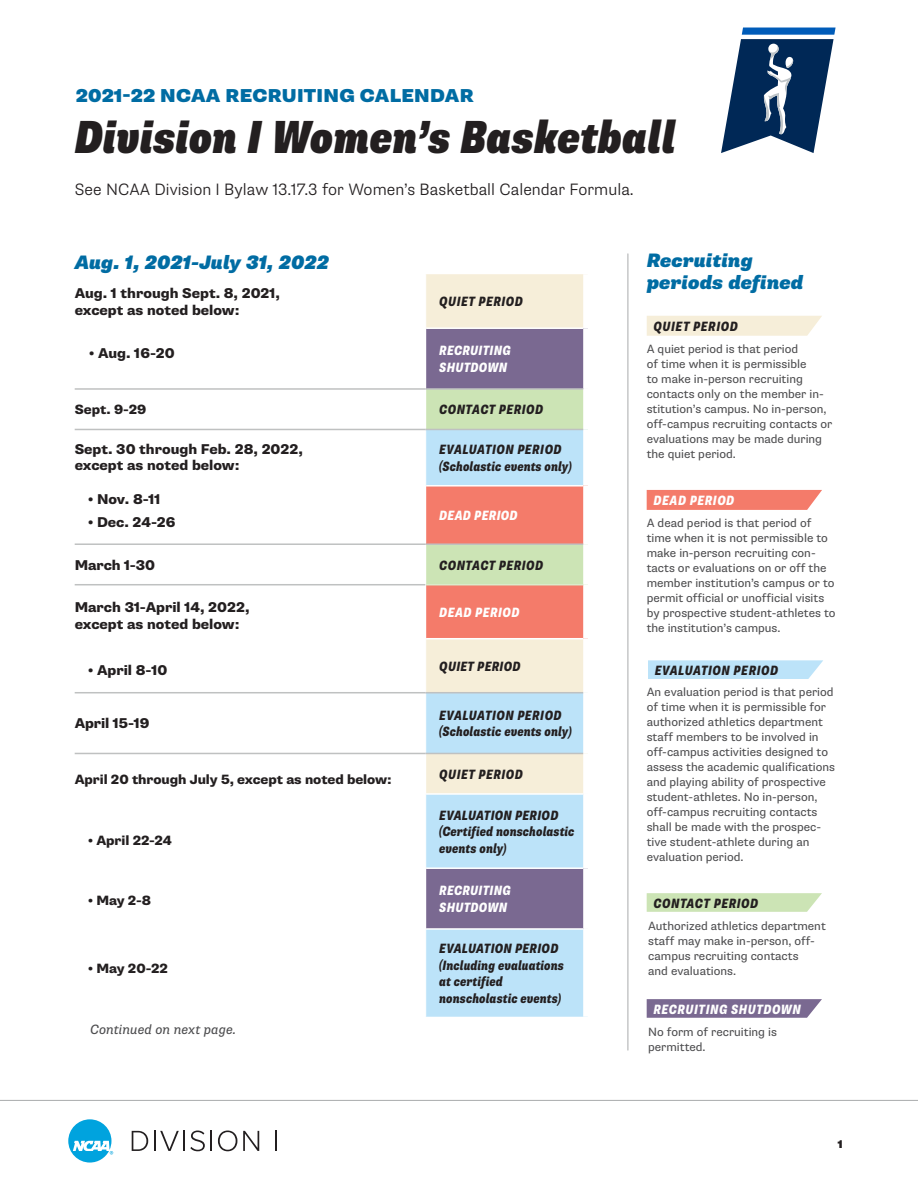
<style>
.page{position:relative;width:918px;height:1188px;background:#fff}
.page>*{position:absolute;margin:0;border:0;box-sizing:border-box;transform-origin:0 0}
.t1{font:italic 900 condensed 46.5px "Supria Sans";letter-spacing:-.005em;color:#231f20}
.t2{font:italic 900 19.5px/22.5px "Supria Sans";color:#006ca3}
.t3{font:900 18.75px "Supria Sans";letter-spacing:.015em;color:#006ca3}
.t4{font:300 16.5px "Supria Sans";letter-spacing:.005em;color:#231f20}
.t5{font:800 14.25px/16.5px "Supria Sans";color:#231f20}
.t6{font:italic 800 condensed 13.5px/16.5px "Supria Sans";letter-spacing:.005em;color:#231f20}
.t7{font:800 13.5px "Supria Sans";letter-spacing:-.005em;color:#231f20}
.t8{font:italic 800 condensed 13.5px/16.5px "Supria Sans";letter-spacing:.015em;color:#fff}
.t9{font:italic 800 condensed 13.5px "Supria Sans";letter-spacing:.03em;color:#231f20}
.t10{font:italic 800 condensed 13.5px "Supria Sans";letter-spacing:.035em;color:#231f20}
.t11{font:italic 800 condensed 13.5px "Supria Sans";letter-spacing:.035em;color:#fff}
.t12{font:italic 13.5px "Supria Sans";color:#4d4d4f}
.t13{font:12px/15px "Supria Sans";color:#4d4d4f}
.t14{font:900 11.25px "Supria Sans";color:#231f20}
</style>
<div class="page">
<div style="left:426px;top:274px;width:157px;height:53px;background:#f6eed9"></div>
<div style="left:426px;top:328px;width:162px;height:61px;background:#7a6991"></div>
<div style="left:426px;top:389px;width:162px;height:40px;background:#cce4b5"></div>
<svg style="left:426px;top:430px;width:157px;height:587px;background:#c5e4f3"></svg>
<div style="left:426px;top:486px;width:162px;height:58px;background:#f47b6a"></div>
<div style="left:426px;top:544px;width:162px;height:41px;background:#cce4b5"></div>
<div style="left:426px;top:585px;width:162px;height:54px;background:#f47b6a"></div>
<div style="left:426px;top:753px;width:162px;height:41px;background:#f6eed9"></div>
<div style="left:426px;top:868px;width:162px;height:61px;background:#7a6991"></div>
<div style="left:583px;top:328px;width:9px;height:61px;background:#fff"></div>
<div style="left:583px;top:389px;width:9px;height:40px;background:#fff"></div>
<div style="left:583px;top:486px;width:9px;height:58px;background:#fff"></div>
<div style="left:583px;top:544px;width:9px;height:41px;background:#fff"></div>
<div style="left:583px;top:585px;width:9px;height:54px;background:#fff"></div>
<div style="left:583px;top:753px;width:9px;height:41px;background:#fff"></div>
<div style="left:583px;top:868px;width:9px;height:61px;background:#fff"></div>
<hr style="left:75px;top:388px;width:351px;height:2px;background:#bfc1c1">
<hr style="left:426px;top:388px;width:157px;height:2px;background:#bfc1c1">
<hr style="left:75px;top:429px;width:351px;height:1px;background:#bfc1c1">
<hr style="left:426px;top:429px;width:157px;height:1px;background:#bfc1c1">
<hr style="left:75px;top:543px;width:351px;height:2px;background:#bfc1c1">
<hr style="left:426px;top:543px;width:157px;height:2px;background:#bfc1c1">
<hr style="left:75px;top:584px;width:350px;height:1px;background:#bfc1c1">
<hr style="left:75px;top:692px;width:351px;height:1px;background:#bfc1c1">
<hr style="left:426px;top:692px;width:157px;height:1px;background:#bfc1c1">
<hr style="left:75px;top:753px;width:351px;height:1px;background:#bfc1c1">
<hr style="left:426px;top:753px;width:157px;height:1px;background:#bfc1c1">
<hr style="left:426px;top:327px;width:157px;height:2px;background:#fff">
<hr style="left:426px;top:793px;width:157px;height:2px;background:#fff">
<hr style="left:426px;top:867px;width:157px;height:2px;background:#fff">
<hr style="left:426px;top:928px;width:157px;height:2px;background:#fff">
<hr style="left:426px;top:584px;width:157px;height:1px;background:#daebca">
<hr style="left:426px;top:485px;width:157px;height:2px;background:#fff">
<hr style="left:426px;top:638px;width:157px;height:1px;background:#fff">
<svg style="left:721px;top:27px;width:115px;height:126px"></svg>
<svg style="left:647px;top:490px;width:175px;height:20px;background:#f48170"></svg>
<svg style="left:647px;top:316px;width:175px;height:20px;background:#f6eedb"></svg>
<svg style="left:647px;top:893px;width:175px;height:19px;background:#cfe5b9"></svg>
<svg style="left:647px;top:999px;width:175px;height:19px;background:#827297"></svg>
<svg style="left:648px;top:660px;width:175px;height:19px;background:#bfe4f9"></svg>
<hr style="left:628px;top:254px;width:1px;height:796px;background:#a9abac">
<hr style="left:0;top:1100px;width:918px;height:1px;background:#a9abac">
<svg style="left:132px;top:1131px;width:16px;height:20px"></svg>
<hr style="left:154px;top:1131px;width:2px;height:20px;background:#231f20">
<svg style="left:160px;top:1131px;width:19px;height:20px"></svg>
<hr style="left:183px;top:1131px;width:2px;height:20px;background:#231f20">
<svg style="left:190px;top:1131px;width:15px;height:20px"></svg>
<hr style="left:210px;top:1131px;width:2px;height:20px;background:#231f20">
<svg style="left:218px;top:1131px;width:19px;height:20px"></svg>
<svg style="left:243px;top:1131px;width:16px;height:20px"></svg>
<hr style="left:275px;top:1131px;width:2px;height:20px;background:#231f20">
<svg style="left:68px;top:1119px;width:45px;height:44px"></svg>
<h3 class="t3" style="left:76px;top:84px;width:399px">2021-22 NCAA RECRUITING CALENDAR</h3>
<h1 class="t1" style="left:74px;top:108px;width:603px">Division I Women’s Basketball</h1>
<h3 class="t4" style="left:75px;top:180px;width:560px">See NCAA Division I Bylaw 13.17.3 for Women’s Basketball Calendar Formula.</h3>
<h2 class="t2" style="left:75px;top:252px;width:256px">Aug. 1, 2021-July 31, 2022</h2>
<p class="t5" style="left:75px;top:286px;width:207px">Aug. 1 through Sept. 8, 2021, except as noted below:</p>
<p class="t5" style="left:89px;top:346px;width:87px">• Aug. 16-20</p>
<p class="t9" style="left:439px;top:293px;width:85px">QUIET PERIOD</p>
<p class="t8" style="left:439px;top:343px;width:73px">RECRUITING<br>SHUTDOWN</p>
<p class="t7" style="left:75px;top:401px;width:73px">Sept. 9-29</p>
<p class="t9" style="left:439px;top:401px;width:106px">CONTACT PERIOD</p>
<p class="t5" style="left:75px;top:441px;width:230px">Sept. 30 through Feb. 28, 2022, except as noted below:</p>
<p class="t5" style="left:88px;top:491px;width:74px">• Nov. 8-11</p>
<p class="t5" style="left:88px;top:514px;width:89px">• Dec. 24-26</p>
<p class="t6" style="left:439px;top:442px;width:134px">EVALUATION PERIOD (Scholastic events only)</p>
<p class="t8" style="left:439px;top:508px;width:80px">DEAD PERIOD</p>
<p class="t5" style="left:75px;top:557px;width:82px">March 1-30</p>
<p class="t9" style="left:439px;top:557px;width:106px">CONTACT PERIOD</p>
<p class="t5" style="left:75px;top:600px;width:176px">March 31-April 14, 2022, except as noted below:</p>
<p class="t5" style="left:88px;top:663px;width:81px">• April 8-10</p>
<p class="t8" style="left:439px;top:604px;width:82px">DEAD PERIOD</p>
<p class="t6" style="left:439px;top:658px;width:83px">QUIET PERIOD</p>
<p class="t5" style="left:75px;top:716px;width:76px">April 15-19</p>
<p class="t6" style="left:439px;top:707px;width:134px">EVALUATION PERIOD (Scholastic events only)</p>
<p class="t7" style="left:75px;top:771px;width:319px">April 20 through July 5, except as noted below:</p>
<p class="t9" style="left:439px;top:766px;width:85px">QUIET PERIOD</p>
<p class="t6" style="left:439px;top:807px;width:137px">EVALUATION PERIOD (Certified nonscholastic events only)</p>
<p class="t8" style="left:439px;top:883px;width:73px">RECRUITING<br>SHUTDOWN</p>
<p class="t6" style="left:439px;top:941px;width:126px">EVALUATION PERIOD (Including evaluations at certified nonscholastic events)</p>
<p class="t7" style="left:88px;top:832px;width:85px">• April 22-24</p>
<p class="t7" style="left:88px;top:892px;width:64px">• May 2-8</p>
<p class="t7" style="left:88px;top:960px;width:81px">• May 20-22</p>
<p class="t12" style="left:90px;top:1021px;width:148px">Continued on next page.</p>
<h2 class="t2" style="left:647px;top:250px;width:158px">Recruiting periods defined</h2>
<p class="t10" style="left:654px;top:318px;width:86px">QUIET PERIOD</p>
<p class="t13" style="left:647px;top:341px;width:187px">A quiet period is that period<br>of time when it is permissible<br>to make in-person recruiting contacts only on the member in&shy;stitution’s campus. No in-person, off-campus recruiting contacts or evaluations may be made during the quiet period.</p>
<p class="t11" style="left:654px;top:492px;width:82px">DEAD PERIOD</p>
<p class="t13" style="left:647px;top:516px;width:190px">A dead period is that period of time when it is not permissible to make in-person recruiting con&shy;tacts or evaluations on or off the member institution’s campus or to permit official or unofficial visits by prospective student-athletes to the institution’s campus.</p>
<p class="t10" style="left:655px;top:662px;width:125px">EVALUATION PERIOD</p>
<p class="t13" style="left:647px;top:685px;width:190px">An evaluation period is that period of time when it is permissible for authorized athletics department staff members to be involved in off-campus activities designed to assess the academic qualifications and playing ability of prospective student-athletes. No in-person, off-campus recruiting contacts shall be made with the prospec&shy;tive student-athlete during an evaluation period.</p>
<p class="t10" style="left:654px;top:895px;width:106px">CONTACT PERIOD</p>
<p class="t13" style="left:648px;top:918px;width:179px">Authorized athletics department staff may make in-person, off&shy;campus recruiting contacts<br>and evaluations.</p>
<p class="t11" style="left:654px;top:1001px;width:149px">RECRUITING SHUTDOWN</p>
<p class="t13" style="left:648px;top:1024px;width:130px">No form of recruiting is permitted.</p>
<p class="t14" style="left:838px;top:1137px;width:7px">1</p>
</div>
